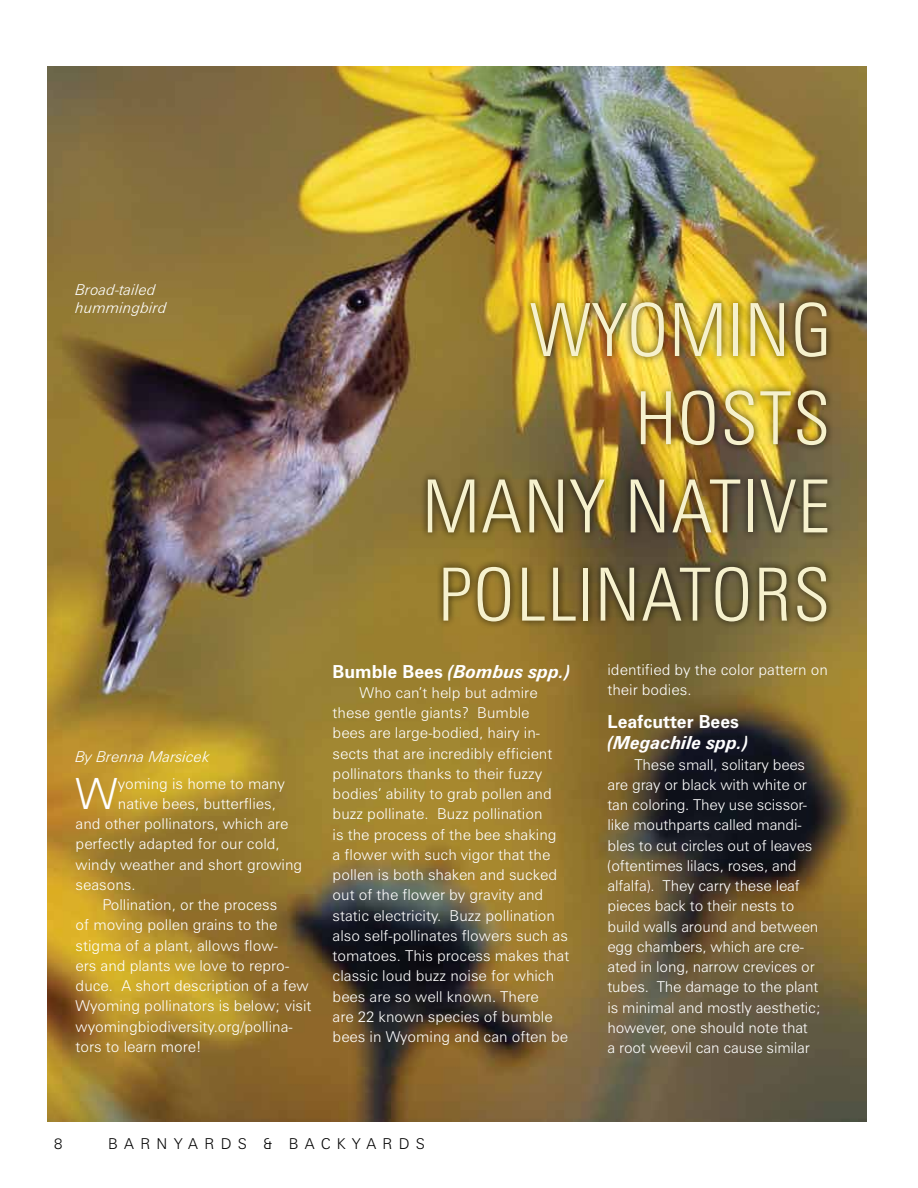
<style>
.page{position:relative;width:918px;height:1188px;background:#fff}
.page>*{position:absolute;margin:0;border:0;box-sizing:border-box;transform-origin:0 0}
.t1{font:300 condensed 73.5px/88.2px "Zurich BT";letter-spacing:.03em;color:#f6f1cd;text-align:right}
.t2{font:300 43.2px "Zurich BT";color:#fff}
.t3{font:italic 700 18px "Zurich BT";color:#fff}
.t4{font:700 18px "Zurich BT";color:#fff}
.t5{font:300 15px/20.2px "Zurich BT";color:#fff}
.t6{font:italic 300 15px/18px "Zurich BT";color:#fff}
.t7{font:300 15px "Zurich BT";letter-spacing:.42em;color:#000}
.s1{font-style:normal}
</style>
<div class="page">
<img style="left:48px;top:66px;width:818px;height:1056px">
<div style="left:420px;top:294px;width:416px;height:336px;background:#000;opacity:.75"></div>
<p class="t6" style="left:76px;top:281px;width:93px">Broad-tailed hummingbird</p>
<p class="t6" style="left:76px;top:747px;width:136px">By Brenna Marsicek</p>
<h2 class="t2" style="left:76px;top:767px;width:44px">W</h2>
<p class="t5" style="left:118px;top:773px;width:169px">yoming is home to many</p>
<p class="t5" style="left:118px;top:793px;width:159px">native bees, butterflies,</p>
<p class="t5" style="left:76px;top:813px;width:214px">and other pollinators, which are</p>
<p class="t5" style="left:76px;top:834px;width:206px">perfectly adapted for our cold,</p>
<p class="t5" style="left:76px;top:854px;width:228px">windy weather and short growing</p>
<p class="t5" style="left:76px;top:874px;width:62px">seasons.</p>
<p class="t5" style="left:103px;top:894px;width:176px">Pollination, or the process</p>
<p class="t5" style="left:76px;top:915px;width:203px">of moving pollen grains to the</p>
<p class="t5" style="left:76px;top:935px;width:204px">stigma of a plant, allows flow-</p>
<p class="t5" style="left:76px;top:955px;width:215px">ers and plants we love to repro-</p>
<p class="t5" style="left:76px;top:975px;width:235px">duce. A short description of a few</p>
<p class="t5" style="left:76px;top:996px;width:238px">Wyoming pollinators is below; visit</p>
<p class="t5" style="left:76px;top:1016px;width:219px">wyomingbiodiversity.org/pollina-</p>
<p class="t5" style="left:76px;top:1036px;width:128px">tors to learn more!</p>
<h1 class="t1" style="left:423px;top:285px;width:409px">WYOMING<br>HOSTS<br>MANY NATIVE<br>POLLINATORS</h1>
<p class="t3" style="left:333px;top:660px;width:239px"><span class="s1">Bumble Bees</span> (Bombus spp.)</p>
<p class="t5" style="left:333px;top:682px;width:238px;text-indent:27px">Who can’t help but admire these gentle giants? Bumble<br>bees are large-bodied, hairy in&shy;sects that are incredibly efficient pollinators thanks to their fuzzy bodies’ ability to grab pollen and buzz pollinate. Buzz pollination<br>is the process of the bee shaking<br>a flower with such vigor that the pollen is both shaken and sucked out of the flower by gravity and static electricity. Buzz pollination also self-pollinates flowers such as tomatoes. This process makes that classic loud buzz noise for which bees are so well known. There<br>are 22 known species of bumble bees in Wyoming and can often be</p>
<p class="t5" style="left:608px;top:660px;width:222px">identified by the color pattern on their bodies.</p>
<p class="t4" style="left:608px;top:710px;width:133px">Leafcutter Bees</p>
<p class="t3" style="left:608px;top:732px;width:142px">(Megachile spp.)</p>
<p class="t5" style="left:608px;top:754px;width:215px;text-indent:27px">These small, solitary bees are gray or black with white or tan coloring. They use scissor&shy;like mouthparts called mandi&shy;bles to cut circles out of leaves (oftentimes lilacs, roses, and alfalfa). They carry these leaf pieces back to their nests to build walls around and between egg chambers, which are cre&shy;ated in long, narrow crevices or tubes. The damage to the plant is minimal and mostly aesthetic; however, one should note that<br>a root weevil can cause similar</p>
<p class="t7" style="left:54px;top:1135px;width:10px">8</p>
<p class="t7" style="left:108px;top:1135px;width:318px">BARNYARDS &amp; BACKYARDS</p>
</div>
